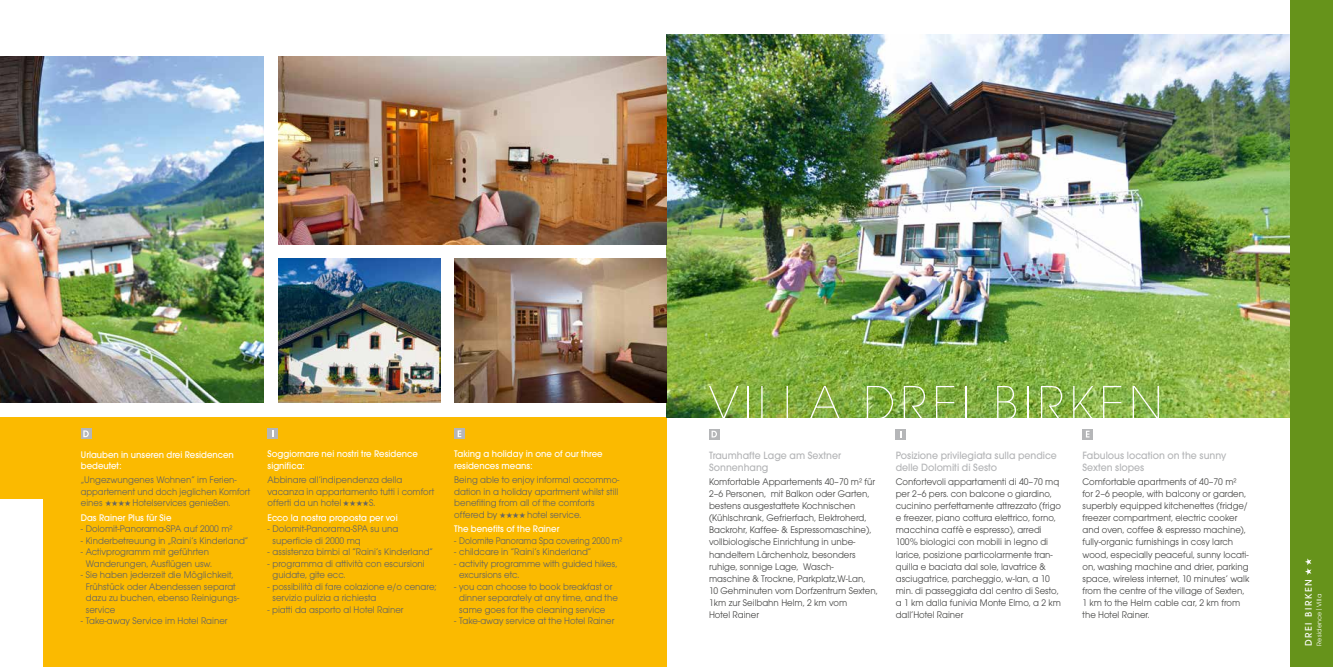
<style>
.page{position:relative;width:1333px;height:667px;background:#fff}
.page>*{position:absolute;margin:0;border:0;box-sizing:border-box;transform-origin:0 0}
.t1{font:200 50px "Avant Garde Gothic Itc T";letter-spacing:.1em;color:#fff}
.t2{font:500 11px/12px "Avant Garde Gothic Itc T";color:#b5b6b8;scale:.95 1}
.t3{font:10px/12px "Avant Garde Gothic Itc T";color:#494948;scale:.95 1}
.t4{font:10px/11.5px "Avant Garde Gothic Itc T";color:#646463;scale:.95 1}
.t5{font:500 10px/11.5px "Avant Garde Gothic Itc T";color:#fff;scale:.95 1}
.t6{font:500 10px "Avant Garde Gothic Itc T";letter-spacing:.15em;color:#fff}
.t7{font:7px "Avant Garde Gothic Itc T";letter-spacing:.03em;color:#fff}
</style>
<div class="page">
<div style="left:0;top:417px;width:666px;height:249px;background:#fbba00"></div>
<img style="left:666px;top:34px;width:624px;height:383px">
<img style="left:0;top:57px;width:264px;height:345px">
<div style="left:0;top:499px;width:43px;height:167px;background:#fff"></div>
<div style="left:1290px;top:0;width:42px;height:666px;background:#66931b"></div>
<svg style="left:1305px;top:558px;width:6px;height:16px"></svg>
<img style="left:278px;top:57px;width:388px;height:187px">
<div style="left:709px;top:428px;width:10px;height:11px;background:#b5b6b8"></div>
<svg style="left:711px;top:430px;width:6px;height:7px"></svg>
<svg style="left:895px;top:428px;width:11px;height:11px"></svg>
<svg style="left:1082px;top:429px;width:10px;height:10px"></svg>
<svg style="left:1085px;top:430px;width:4px;height:7px"></svg>
<div style="left:81px;top:428px;width:10px;height:11px;background:#b5b6b8"></div>
<svg style="left:83px;top:430px;width:6px;height:7px"></svg>
<svg style="left:267px;top:428px;width:11px;height:11px"></svg>
<div style="left:454px;top:428px;width:10px;height:11px;background:#b5b6b8"></div>
<svg style="left:457px;top:430px;width:4px;height:7px"></svg>
<img style="left:278px;top:259px;width:162px;height:143px">
<img style="left:454px;top:259px;width:212px;height:143px">
<p class="t5" style="left:81px;top:448px;width:163px">Urlauben in unseren drei Residencen bedeutet:</p>
<p class="t4" style="left:81px;top:474px;width:180px">„Ungezwungenes Wohnen“ im Ferien&shy;appartement und doch jeglichen Komfort eines ★★★★ Hotelservices genießen.</p>
<p class="t5" style="left:81px;top:511px;width:97px">Das Rainer Plus für Sie</p>
<p class="t4" style="left:81px;top:522px;width:161px">- Dolomit-Panorama-SPA auf 2000 m²</p>
<p class="t4" style="left:81px;top:534px;width:178px">- Kinderbetreuung in „Raini’s Kinderland“</p>
<p class="t4" style="left:81px;top:545px;width:140px;text-align:center">- Activprogramm mit geführten<br>Wanderungen, Ausflügen usw.</p>
<p class="t4" style="left:86px;top:568px;width:163px;text-indent:-5px">- Sie haben jederzeit die Möglichkeit,<br>Frühstück oder Abendessen separat dazu zu buchen, ebenso Reinigungs&shy;service</p>
<p class="t4" style="left:81px;top:614px;width:156px">- Take-away Service im Hotel Rainer</p>
<p class="t5" style="left:267px;top:448px;width:160px">Soggiornare nei nostri tre Residence significa:</p>
<p class="t4" style="left:267px;top:474px;width:177px">Abbinare all’indipendenza della vacanza in appartamento tutti i comfort offerti da un hotel ★★★★S.</p>
<p class="t5" style="left:267px;top:511px;width:138px">Ecco la nostra proposta per voi</p>
<p class="t4" style="left:272px;top:522px;width:134px;text-indent:-5px">- Dolomit-Panorama-SPA su una superficie di 2000 mq</p>
<p class="t4" style="left:267px;top:545px;width:176px">- assistenza bimbi al “Raini’s Kinderland”</p>
<p class="t4" style="left:272px;top:557px;width:162px;text-indent:-5px">- programma di attività con escursioni guidate, gite ecc.</p>
<p class="t4" style="left:272px;top:580px;width:174px;text-indent:-5px">- possibilità di fare colazione e/o cenare; servizio pulizia a richiesta</p>
<p class="t4" style="left:267px;top:603px;width:145px">- piatti da asporto al Hotel Rainer</p>
<p class="t5" style="left:454px;top:448px;width:158px">Taking a holiday in one of our three residences means:</p>
<p class="t4" style="left:454px;top:474px;width:175px">Being able to enjoy informal accommo&shy;dation in a holiday apartment whilst still benefiting from all of the comforts offered by ★★★★ hotel service.</p>
<p class="t5" style="left:454px;top:522px;width:112px">The benefits of the Rainer</p>
<p class="t4" style="left:454px;top:534px;width:178px">- Dolomite Panorama Spa covering 2000 m²</p>
<p class="t4" style="left:454px;top:545px;width:146px">- childcare in “Raini’s Kinderland”</p>
<p class="t4" style="left:459px;top:557px;width:168px;text-indent:-5px">- activity programme with guided hikes, excursions etc.</p>
<p class="t4" style="left:459px;top:580px;width:169px;text-indent:-5px">- you can choose to book breakfast or dinner separately at any time, and the same goes for the cleaning service</p>
<p class="t4" style="left:454px;top:614px;width:170px">- Take-away service at the Hotel Rainer</p>
<h1 class="t1" style="left:709px;top:373px;width:455px">VILLA DREI BIRKEN</h1>
<p class="t2" style="left:709px;top:448px;width:140px">Traumhafte Lage am Sextner<br>Sonnenhang</p>
<p class="t3" style="left:709px;top:475px;width:179px">Komfortable Appartements 40–70 m² für 2–6 Personen, mit Balkon oder Garten, bestens ausgestattete Kochnischen (Kühlschrank, Gefrierfach, Elektroherd, Backrohr, Kaffee- &amp; Espressomaschine), vollbiologische Einrichtung in unbe&shy;handeltem Lärchenholz, besonders ruhige, sonnige Lage, Wasch-<br>maschine &amp; Trockne, Parkplatz,W-Lan,<br>10 Gehminuten vom Dorfzentrum Sexten, 1km zur Seilbahn Helm, 2 km vom<br>Hotel Rainer</p>
<p class="t2" style="left:895px;top:448px;width:171px">Posizione privilegiata sulla pendice delle Dolomiti di Sesto</p>
<p class="t3" style="left:895px;top:475px;width:175px">Confortevoli appartamenti di 40–70 mq per 2–6 pers. con balcone o giardino, cucinino perfettamente attrezzato (frigo e freezer, piano cottura elettrico, forno, macchina caffè e espresso), arredi 100% biologici con mobili in legno di larice, posizione particolarmente tran&shy;quilla e baciata dal sole, lavatrice &amp; asciugatrice, parcheggio, w-lan, a 10 min. di passeggiata dal centro di Sesto, a 1 km dalla funivia Monte Elmo, a 2 km dall’Hotel Rainer</p>
<p class="t2" style="left:1082px;top:448px;width:153px">Fabulous location on the sunny<br>Sexten slopes</p>
<p class="t3" style="left:1082px;top:475px;width:177px">Comfortable apartments of 40–70 m² for 2–6 people, with balcony or garden, superbly equipped kitchenettes (fridge/ freezer compartment, electric cooker and oven, coffee &amp; espresso machine), fully-organic furnishings in cosy larch wood, especially peaceful, sunny locati&shy;on, washing machine and drier, parking space, wireless internet, 10 minutes’ walk from the centre of the village of Sexten, 1 km to the Helm cable car, 2 km from the Hotel Rainer.</p>
<p class="t6" style="left:1302px;top:645px;width:68px;rotate:-90deg">DREI BIRKEN</p>
<p class="t7" style="left:1314px;top:645px;width:53px;rotate:-90deg">Residence|Villa</p>
</div>
